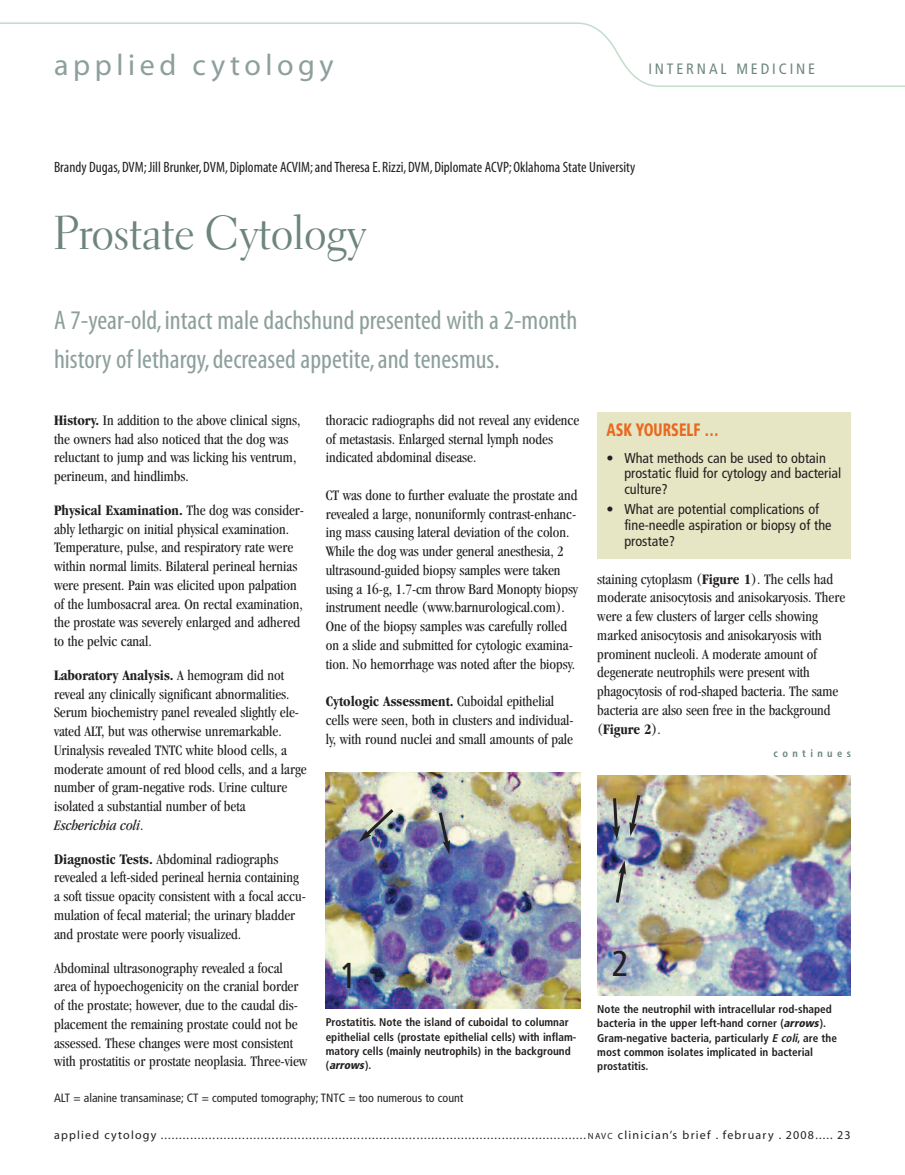
<style>
.page{position:relative;width:905px;height:1175px;background:#fff}
.page>*{position:absolute;margin:0;border:0;box-sizing:border-box;transform-origin:0 0}
.t1{font:48px "Electra LH Display";letter-spacing:.02em;color:#6d857e}
.t2{font:condensed 36px "Frutiger";color:#231f20}
.t3{font:30px "Myriad";letter-spacing:.155em;color:#8d9f9c}
.t4{font:condensed 27px/39px "Myriad";color:#8d9f9c}
.t5{font:900 condensed 18px "Frutiger";color:#e86a1f;scale:.8 1}
.t6{font:condensed 15px/18.8px "Garamond";color:#231f20}
.t7{font:condensed 15px "Myriad";color:#231f20}
.t8{font:condensed 15px "Frutiger";letter-spacing:.19em;color:#6d857e}
.t9{font:condensed 14.25px/15.8px "Frutiger";color:#231f20}
.t10{font:12px "Myriad";letter-spacing:.1em;color:#231f20}
.t11{font:condensed 12px "Frutiger";color:#231f20}
.t12{font:700 condensed 11.25px/14.2px "Frutiger";color:#231f20}
.t13{font:700 condensed 10.5px "Frutiger";letter-spacing:.415em;color:#6d857e}
.s1{font-weight:700}
.s2{font-style:italic}
.s3{font-weight:900;font-style:italic}
.s4{font-size:9px}
</style>
<div class="page">
<svg style="left:0;top:22px;width:904px;height:65px"></svg>
<div style="left:597px;top:412px;width:253px;height:147px;background:#e6e5c4"></div>
<img style="left:326px;top:772px;width:254px;height:236px">
<img style="left:597px;top:775px;width:254px;height:220px">
<svg style="left:359px;top:806px;width:37px;height:36px"></svg>
<svg style="left:436px;top:809px;width:14px;height:45px"></svg>
<svg style="left:629px;top:791px;width:13px;height:45px"></svg>
<svg style="left:613px;top:860px;width:13px;height:46px"></svg>
<svg style="left:611px;top:795px;width:9px;height:44px"></svg>
<h3 class="t3" style="left:54px;top:54px;width:281px">applied cytology</h3>
<p class="t8" style="left:648px;top:63px;width:168px">INTERNAL MEDICINE</p>
<p class="t7" style="left:54px;top:162px;width:583px">Brandy Dugas, DVM; Jill Brunker, DVM, Diplomate ACVIM; and Theresa E.Rizzi, DVM, Diplomate ACVP; Oklahoma State University</p>
<h1 class="t1" style="left:54px;top:214px;width:313px">Prostate Cytology</h1>
<h3 class="t4" style="left:54px;top:303px;width:525px">A 7-year-old, intact male dachshund presented with a 2-month history of lethargy, decreased appetite, and tenesmus.</h3>
<p class="t6" style="left:54px;top:412px;width:248px"><span class="s1">History.</span> In addition to the above clinical signs, the owners had also noticed that the dog was reluctant to jump and was licking his ventrum, perineum, and hindlimbs.</p>
<p class="t6" style="left:54px;top:502px;width:251px"><span class="s1">Physical Examination.</span> The dog was consider&shy;ably lethargic on initial physical examination.<br>Temperature, pulse, and respiratory rate were within normal limits. Bilateral perineal hernias were present. Pain was elicited upon palpation of the lumbosacral area. On rectal examination, the prostate was severely enlarged and adhered to the pelvic canal.</p>
<p class="t6" style="left:54px;top:667px;width:254px"><span class="s1">Laboratory Analysis.</span> A hemogram did not reveal any clinically significant abnormalities.<br>Serum biochemistry panel revealed slightly ele&shy;vated ALT, but was otherwise unremarkable.<br>Urinalysis revealed TNTC white blood cells, a moderate amount of red blood cells, and a large number of gram-negative rods. Urine culture isolated a substantial number of beta <span class="s2">Escherichia coli</span>.</p>
<p class="t6" style="left:54px;top:850px;width:253px"><span class="s1">Diagnostic Tests.</span> Abdominal radiographs revealed a left-sided perineal hernia containing a soft tissue opacity consistent with a focal accu&shy;mulation of fecal material; the urinary bladder and prostate were poorly visualized.</p>
<p class="t6" style="left:54px;top:959px;width:255px">Abdominal ultrasonography revealed a focal area of hypoechogenicity on the cranial border of the prostate; however, due to the caudal dis&shy;placement the remaining prostate could not be assessed. These changes were most consistent with prostatitis or prostate neoplasia. Three-view</p>
<p class="t6" style="left:326px;top:412px;width:255px">thoracic radiographs did not reveal any evidence of metastasis. Enlarged sternal lymph nodes indicated abdominal disease.</p>
<p class="t6" style="left:326px;top:487px;width:254px">CT was done to further evaluate the prostate and revealed a large, nonuniformly contrast-enhanc&shy;ing mass causing lateral deviation of the colon.<br>While the dog was under general anesthesia, 2 ultrasound-guided biopsy samples were taken using a 16-g, 1.7-cm throw Bard Monopty biopsy instrument needle (www.barnurological.com).<br>One of the biopsy samples was carefully rolled on a slide and submitted for cytologic examina&shy;tion. No hemorrhage was noted after the biopsy.</p>
<p class="t6" style="left:326px;top:693px;width:249px"><span class="s1">Cytologic Assessment.</span> Cuboidal epithelial cells were seen, both in clusters and individual&shy;ly, with round nuclei and small amounts of pale</p>
<h2 class="t2" style="left:340px;top:961px;width:19px">1</h2>
<p class="t12" style="left:326px;top:1016px;width:252px">Prostatitis. Note the island of cuboidal to columnar epithelial cells (prostate epithelial cells) with inflam&shy;matory cells (mainly neutrophils) in the background ( <span class="s3">arrows</span>) .</p>
<p class="t5" style="left:606px;top:423px;width:142px">ASK YOURSELF …</p>
<p class="t9" style="left:624px;top:451px;width:218px;text-indent:-18px">• What methods can be used to obtain prostatic fluid for cytology and bacterial culture?</p>
<p class="t9" style="left:624px;top:503px;width:209px;text-indent:-18px">• What are potential complications of fine-needle aspiration or biopsy of the prostate?</p>
<p class="t6" style="left:597px;top:570px;width:249px">staining cytoplasm (<span class="s1">Figure 1</span>). The cells had moderate anisocytosis and anisokaryosis. There were a few clusters of larger cells showing marked anisocytosis and anisokaryosis with prominent nucleoli. A moderate amount of degenerate neutrophils were present with phagocytosis of rod-shaped bacteria. The same bacteria are also seen free in the background (<span class="s1">Figure 2</span>).</p>
<h2 class="t2" style="left:611px;top:949px;width:19px">2</h2>
<p class="t13" style="left:773px;top:749px;width:79px">continues</p>
<p class="t12" style="left:597px;top:1003px;width:241px">Note the neutrophil with intracellular rod-shaped bacteria in the upper left-hand corner (<span class="s3">arrows</span>).<br>Gram-negative bacteria, particularly <span class="s2">E coli</span>, are the most common isolates implicated in bacterial prostatitis.</p>
<p class="t11" style="left:54px;top:1093px;width:411px">ALT = alanine transaminase; CT = computed tomography; TNTC = too numerous to count</p>
<p class="t10" style="left:54px;top:1129px;width:798px">applied cytology ...................................................................................................................<span class="s4">NAVC</span> clinician’s brief . february . 2008..... 23</p>
</div>
